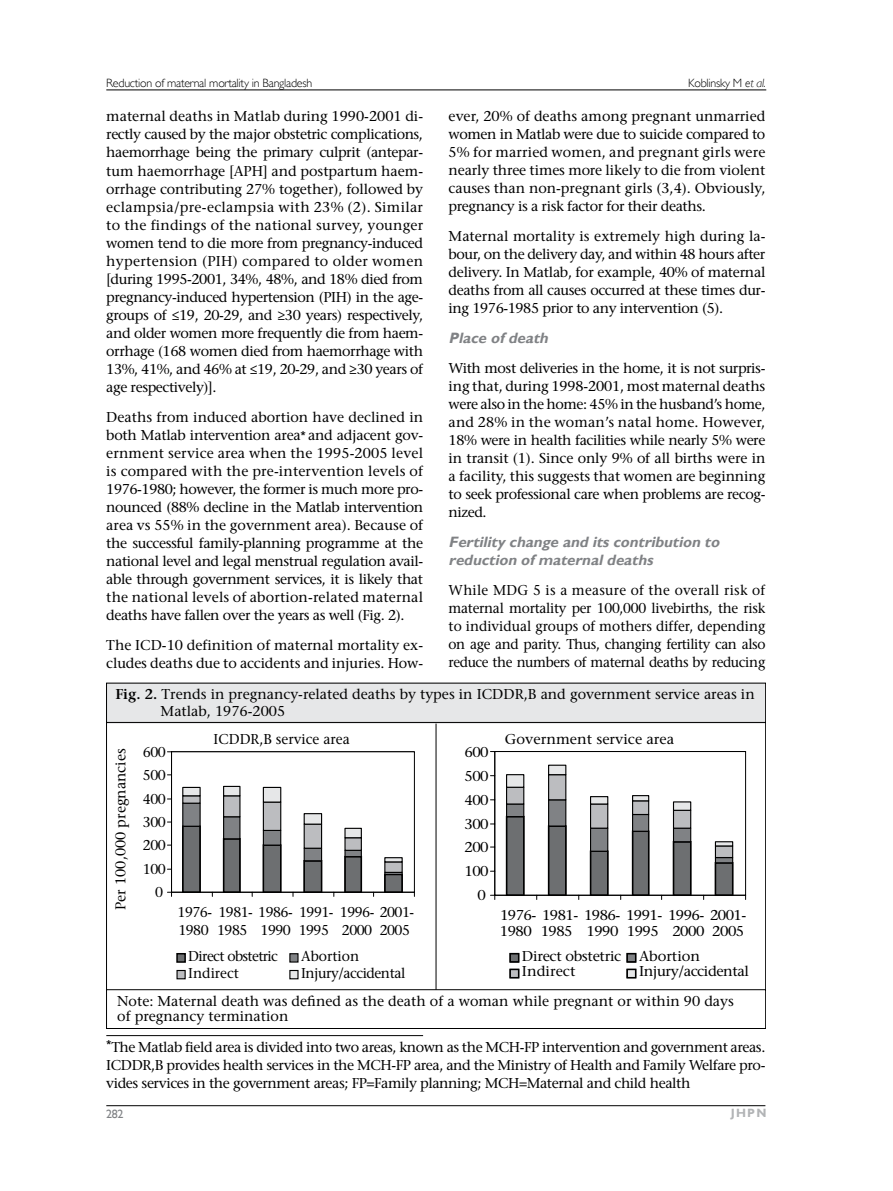
<style>
.page{position:relative;width:893px;height:1191px;background:#fff}
.page>*{position:absolute;margin:0;border:0;box-sizing:border-box;transform-origin:0 0}
.Topic_Sub_Heading{font:italic 700 15px/18px "Gill Sans";color:#808285}
.Body_Text{font:500 14.25px/18px "Stone Serif Std";letter-spacing:-.03em;color:#000;text-align:justify}
.Body_Text-2{font:500 14.25px/15.8px "Stone Serif Std";color:#000}
.Body_Text-3{font:500 14.25px/18px "Stone Serif Std";letter-spacing:-.03em;color:#000;text-align:justify;scale:.96 1}
.Body_Text-4{font:500 14.25px/18px "Stone Serif Std";letter-spacing:-.01em;color:#000}
.t1{font:300 12px "Gill Sans";letter-spacing:-.02em;color:#000}
.Body_Text-5{font:700 12px "Gill Sans";color:#b2b4b6}
.Body_Text-6{font:12px "Gill Sans";color:#808285}
.s1{font-style:italic}
.s2{font-size:12.75px}
.s3{font-weight:600}
</style>
<div class="page">
<hr style="left:106px;top:90px;width:660px;height:1px;background:#000">
<hr style="left:106px;top:1105px;width:659px;height:1px;background:#000">
<svg style="left:106px;top:683px;width:660px;height:345px"></svg>
<hr style="left:106px;top:1035px;width:317px;height:1px;background:#000">
<p class="t1" style="left:106px;top:76px;width:208px">Reduction of maternal mortality in Bangladesh</p>
<p class="t1" style="left:688px;top:76px;width:79px">Koblinsky M <span class="s1">et al.</span></p>
<p class="Body_Text" style="left:106px;top:107px;width:318px">maternal deaths in Matlab during 1990-2001 di&shy;rectly caused by the major obstetric complications, haemorrhage being the primary culprit (antepar&shy;tum haemorrhage [APH] and postpartum haem&shy;orrhage contributing 27% together), followed by eclampsia/pre-eclampsia with 23% (2). Similar to the findings of the national survey, younger women tend to die more from pregnancy-induced hypertension (PIH) compared to older women [during 1995-2001, 34%, 48%, and 18% died from pregnancy-induced hypertension (PIH) in the age&shy;groups of ≤19, 20-29, and ≥30 years) respectively, and older women more frequently die from haem&shy;orrhage (168 women died from haemorrhage with 13%, 41%, and 46% at ≤19, 20-29, and ≥30 years of age respectively)].</p>
<p class="Body_Text" style="left:106px;top:408px;width:318px">Deaths from induced abortion have declined in both Matlab intervention area<span class="s2">*</span> and adjacent gov&shy;ernment service area when the 1995-2005 level is compared with the pre-intervention levels of 1976-1980; however, the former is much more pro&shy;nounced (88% decline in the Matlab intervention area vs 55% in the government area). Because of the successful family-planning programme at the national level and legal menstrual regulation avail&shy;able through government services, it is likely that the national levels of abortion-related maternal deaths have fallen over the years as well (Fig. 2).</p>
<p class="Body_Text-4" style="left:106px;top:636px;width:318px">The ICD-10 definition of maternal mortality ex&shy;cludes deaths due to accidents and injuries. How-</p>
<p class="Body_Text" style="left:449px;top:107px;width:318px">ever, 20% of deaths among pregnant unmarried women in Matlab were due to suicide compared to 5% for married women, and pregnant girls were nearly three times more likely to die from violent causes than non-pregnant girls (3,4). Obviously, pregnancy is a risk factor for their deaths.</p>
<p class="Body_Text" style="left:449px;top:227px;width:318px">Maternal mortality is extremely high during la&shy;bour, on the delivery day, and within 48 hours after delivery. In Matlab, for example, 40% of maternal deaths from all causes occurred at these times dur&shy;ing 1976-1985 prior to any intervention (5).</p>
<p class="Topic_Sub_Heading" style="left:449px;top:329px;width:105px">Place of death</p>
<p class="Body_Text" style="left:449px;top:359px;width:318px">With most deliveries in the home, it is not surpris&shy;ing that, during 1998-2001, most maternal deaths were also in the home: 45% in the husband’s home, and 28% in the woman’s natal home. However, 18% were in health facilities while nearly 5% were in transit (1). Since only 9% of all births were in a facility, this suggests that women are beginning to seek professional care when problems are recog&shy;nized.</p>
<p class="Topic_Sub_Heading" style="left:449px;top:533px;width:276px">Fertility change and itscontribution to reduction of maternaldeaths</p>
<p class="Body_Text-3" style="left:449px;top:581px;width:332px">While MDG 5 is a measure of the overall risk of maternal mortality per 100,000 livebirths, the risk to individual groups of mothers differ, depending on age and parity. Thus, changing fertility can also reduce the numbers of maternal deaths by reducing</p>
<p class="Body_Text-2" style="left:161px;top:685px;width:596px;line-height:17.1px;text-indent:-45px"><span class="s3">Fig. 2.</span> Trends in pregnancy-related deaths by types in ICDDR,B and government service areas in<br>Matlab, 1976-2005</p>
<p class="Body_Text-2" style="left:113px;top:909px;width:163px;rotate:-90deg">Per 100,000 pregnancies</p>
<p class="Body_Text" style="left:143px;top:743px;width:24px">600</p>
<p class="Body_Text-2" style="left:214px;top:731px;width:138px">ICDDR,B service area</p>
<p class="Body_Text-2" style="left:505px;top:731px;width:171px">Government service area</p>
<p class="Body_Text" style="left:465px;top:742px;width:26px">600</p>
<p class="Body_Text" style="left:143px;top:766px;width:24px">500</p>
<p class="Body_Text" style="left:465px;top:766px;width:26px">500</p>
<p class="Body_Text" style="left:143px;top:790px;width:24px">400</p>
<p class="Body_Text" style="left:465px;top:790px;width:26px">400</p>
<p class="Body_Text" style="left:143px;top:813px;width:24px">300</p>
<p class="Body_Text" style="left:465px;top:815px;width:26px">300</p>
<p class="Body_Text" style="left:143px;top:836px;width:24px">200</p>
<p class="Body_Text" style="left:465px;top:838px;width:26px">200</p>
<p class="Body_Text" style="left:143px;top:860px;width:24px">100</p>
<p class="Body_Text" style="left:465px;top:862px;width:26px">100</p>
<p class="Body_Text" style="left:155px;top:883px;width:9px">0</p>
<p class="Body_Text" style="left:478px;top:886px;width:10px">0</p>
<p class="Body_Text" style="left:178px;top:903px;width:36px">1976-<br>1980</p>
<p class="Body_Text" style="left:217px;top:903px;width:77px">1981- 1986-<br>1985</p>
<p class="Body_Text" style="left:261px;top:921px;width:32px">1990</p>
<p class="Body_Text" style="left:299px;top:903px;width:36px">1991-<br>1995</p>
<p class="Body_Text" style="left:340px;top:903px;width:76px">1996- 2001-<br>2000</p>
<p class="Body_Text" style="left:380px;top:921px;width:32px">2005</p>
<p class="Body_Text" style="left:188px;top:946px;width:91px">Direct obstetric</p>
<p class="Body_Text-2" style="left:301px;top:948px;width:60px">Abortion</p>
<p class="Body_Text-2" style="left:188px;top:964px;width:52px">Indirect</p>
<p class="Body_Text" style="left:301px;top:963px;width:106px">Injury/accidental</p>
<p class="Body_Text" style="left:500px;top:906px;width:248px">1976- 1981- 1986- 1991- 1996- 2001-</p>
<p class="Body_Text-2" style="left:522px;top:948px;width:180px">Direct obstetric Abortion<br>Indirect</p>
<p class="Body_Text" style="left:500px;top:922px;width:246px">1980 1985 1990 1995 2000 2005</p>
<p class="Body_Text" style="left:639px;top:962px;width:111px">Injury/accidental</p>
<p class="Body_Text-2" style="left:117px;top:993px;width:618px;line-height:15px">Note: Maternal death was defined as the death of a woman while pregnant or within 90 days of pregnancy termination</p>
<p class="Body_Text" style="left:106px;top:1038px;width:661px"><sup>*</sup>The Matlab field area is divided into two areas, known as the MCH-FP intervention and government areas.<br>ICDDR,B provides health services in the MCH-FP area, and the Ministry of Health and Family Welfare pro&shy;vides services in the government areas; FP=Family planning; MCH=Maternal and child health</p>
<p class="Body_Text-6" style="left:106px;top:1106px;width:19px">282</p>
<p class="Body_Text-5" style="left:731px;top:1105px;width:37px">JHPN</p>
</div>
